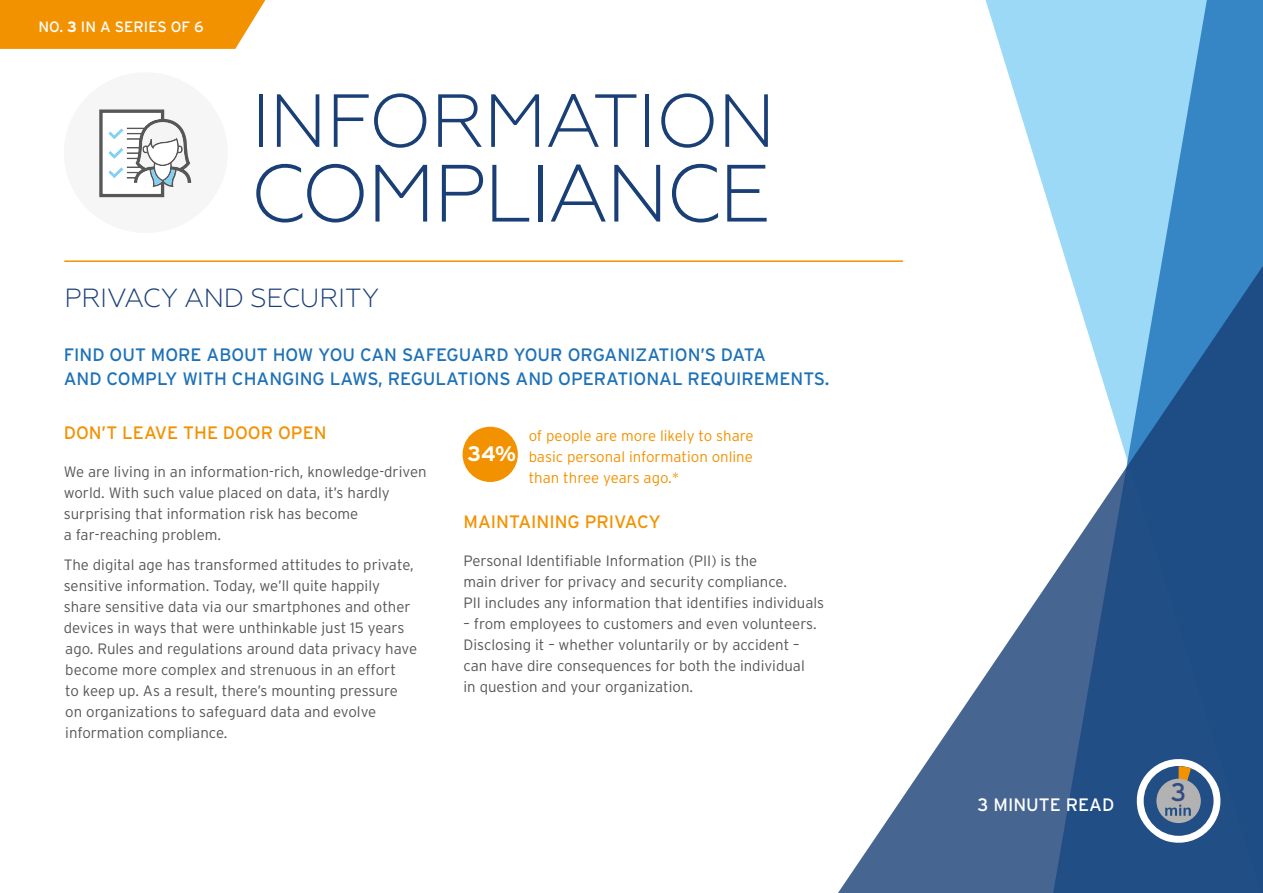
<style>
.page{position:relative;width:1263px;height:893px;background:#fff}
.page>*{position:absolute;margin:0;border:0;box-sizing:border-box;transform-origin:0 0}
.t1{font:300 81px "Geometria";letter-spacing:-.035em;color:#193f76}
.t2{font:300 75px "Geometria";letter-spacing:-.025em;color:#193f76}
.t3{font:300 26.25px "Geometria";letter-spacing:-.015em;color:#193f76}
.t4{font:25.5px "Interstate";color:#324b81}
.t5{font:700 21px "Interstate";color:#fff}
.t6{font:18px/24px "Interstate";color:#1d71b8}
.t7{font:18px "Interstate";color:#f39200}
.t8{font:18px "Interstate";color:#fff}
.t9{font:300 15px/21px "Interstate";color:#575756}
.t10{font:300 15px/21px "Interstate";color:#f39200;text-align:justify}
.t11{font:15px "Interstate";color:#fff}
.s1{font-weight:700}
</style>
<div class="page">
<svg style="left:0;top:0;width:265px;height:49px;background:#f3980e"></svg>
<svg style="left:986px;top:0;width:67px;height:219px"></svg>
<svg style="left:1053px;top:0;width:210px;height:266px;background:#75b9e3"></svg>
<svg style="left:838px;top:266px;width:425px;height:627px"></svg>
<hr style="left:64px;top:260px;width:839px;height:2px;background:#f39200">
<div style="left:64px;top:72px;width:164px;height:161px;background:#f6f6f6;border-radius:50%"></div>
<svg style="left:99px;top:109px;width:92px;height:88px"></svg>
<div style="left:463px;top:427px;width:55px;height:55px;background:#f39200;border-radius:50%"></div>
<svg style="left:1130px;top:752px;width:97px;height:97px"></svg>
<p class="t11" style="left:38px;top:18px;width:167px">NO. <span class="s1">3</span> IN A SERIES OF 6</p>
<h2 class="t2" style="left:250px;top:78px;width:527px">INFORMATION</h2>
<h1 class="t1" style="left:250px;top:147px;width:522px">COMPLIANCE</h1>
<h3 class="t3" style="left:64px;top:283px;width:316px">PRIVACY AND SECURITY</h3>
<p class="t6" style="left:64px;top:343px;width:767px">FIND OUT MORE ABOUT HOW YOU CAN SAFEGUARD YOUR ORGANIZATION’S DATA<br>AND COMPLY WITH CHANGING LAWS, REGULATIONS AND OPERATIONAL REQUIREMENTS.</p>
<p class="t7" style="left:64px;top:422px;width:264px">DON’T LEAVE THE DOOR OPEN</p>
<p class="t9" style="left:64px;top:461px;width:364px">We are living in an information-rich, knowledge-driven world. With such value placed on data, it’s hardly surprising that information risk has become<br>a far-reaching problem.</p>
<p class="t9" style="left:64px;top:554px;width:355px">The digital age has transformed attitudes to private, sensitive information. Today, we’ll quite happily share sensitive data via our smartphones and other devices in ways that were unthinkable just 15 years ago. Rules and regulations around data privacy have become more complex and strenuous in an effort<br>to keep up. As a result, there’s mounting pressure<br>on organizations to safeguard data and evolve information compliance.</p>
<p class="t10" style="left:529px;top:425px;width:226px">of people are more likely to share basic personal information online than three years ago.*</p>
<p class="t7" style="left:463px;top:511px;width:199px">MAINTAINING PRIVACY</p>
<p class="t9" style="left:463px;top:550px;width:362px">Personal Identifiable Information (PII) is the<br>main driver for privacy and security compliance.<br>PII includes any information that identifies individuals</p>
<p class="t9" style="left:463px;top:613px;width:355px">– from employees to customers and even volunteers.<br>Disclosing it – whether voluntarily or by accident – can have dire consequences for both the individual in question and your organization.</p>
<h3 class="t5" style="left:467px;top:441px;width:50px">34%</h3>
<p class="t8" style="left:977px;top:794px;width:138px">3 MINUTE READ</p>
<h3 class="t4" style="left:1171px;top:777px;width:17px">3</h3>
</div>
